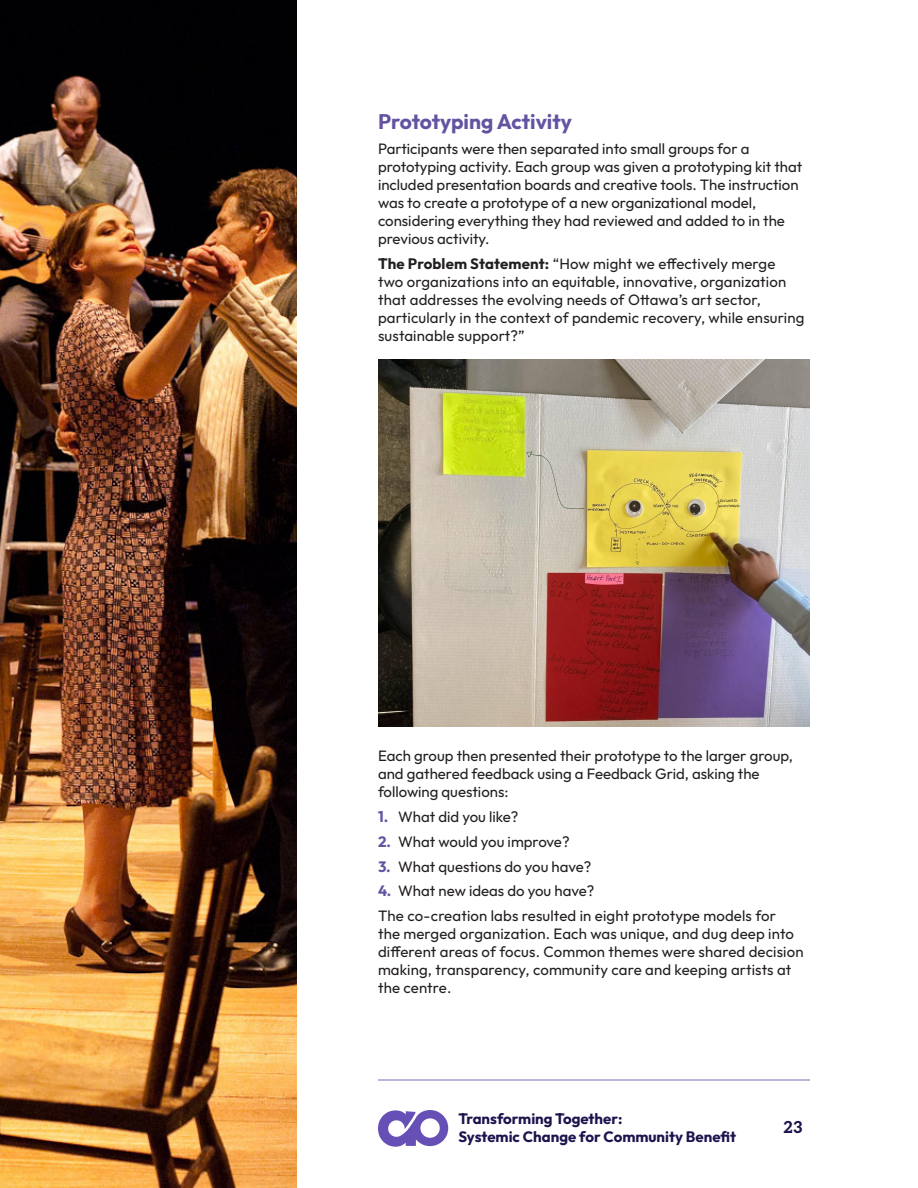
<style>
.page{position:relative;width:918px;height:1188px;background:#fff}
.page>*{position:absolute;margin:0;border:0;box-sizing:border-box;transform-origin:0 0}
.t1{font:700 21px "Outfit";color:#6553a2}
.t2{font:800 16.5px "Aleo";color:#1b144e}
.Body{font:15px/18px "Outfit";color:#231f20}
.t3{font:700 15px/18px "Outfit";color:#1b144e}
.s1{font-weight:700}
.s2{font-weight:700;color:#6553a2}
</style>
<div class="page">
<svg style="left:378px;top:1110px;width:70px;height:37px"></svg>
<hr style="left:378px;top:1079px;width:432px;height:2px;background:#a2a0cf">
<img style="left:378px;top:359px;width:432px;height:368px">
<img style="left:0;top:0;width:296px;height:1188px">
<h4 class="t1" style="left:378px;top:108px;width:196px">Prototyping Activity</h4>
<p class="Body" style="left:378px;top:140px;width:426px">Participants were then separated into small groups for a prototyping activity. Each group was given a prototyping kit that included presentation boards and creative tools. The instruction was to create a prototype of a new organizational model, considering everything they had reviewed and added to in the previous activity.</p>
<p class="Body" style="left:378px;top:255px;width:428px"><span class="s1">The Problem Statement:</span> “How might we effectively merge two organizations into an equitable, innovative, organization that addresses the evolving needs of Ottawa’s art sector, particularly in the context of pandemic recovery, while ensuring sustainable support?”</p>
<p class="Body" style="left:378px;top:747px;width:416px">Each group then presented their prototype to the larger group, and gathered feedback using a Feedback Grid, asking the following questions:</p>
<p class="Body" style="left:378px;top:808px;width:142px"><span class="s2">1.</span> What did you like?</p>
<p class="Body" style="left:378px;top:833px;width:193px"><span class="s2">2.</span> What would you improve?</p>
<p class="Body" style="left:378px;top:858px;width:215px"><span class="s2">3.</span> What questions do you have?</p>
<p class="Body" style="left:378px;top:882px;width:218px"><span class="s2">4.</span> What new ideas do you have?</p>
<p class="Body" style="left:378px;top:907px;width:427px">The co-creation labs resulted in eight prototype models for<br>the merged organization. Each was unique, and dug deep into different areas of focus. Common themes were shared decision making, transparency, community care and keeping artists at the centre.</p>
<p class="t3" style="left:458px;top:1110px;width:279px">Transforming Together:<br>Systemic Change for Community Benefit</p>
<p class="t2" style="left:783px;top:1114px;width:21px">23</p>
</div>
